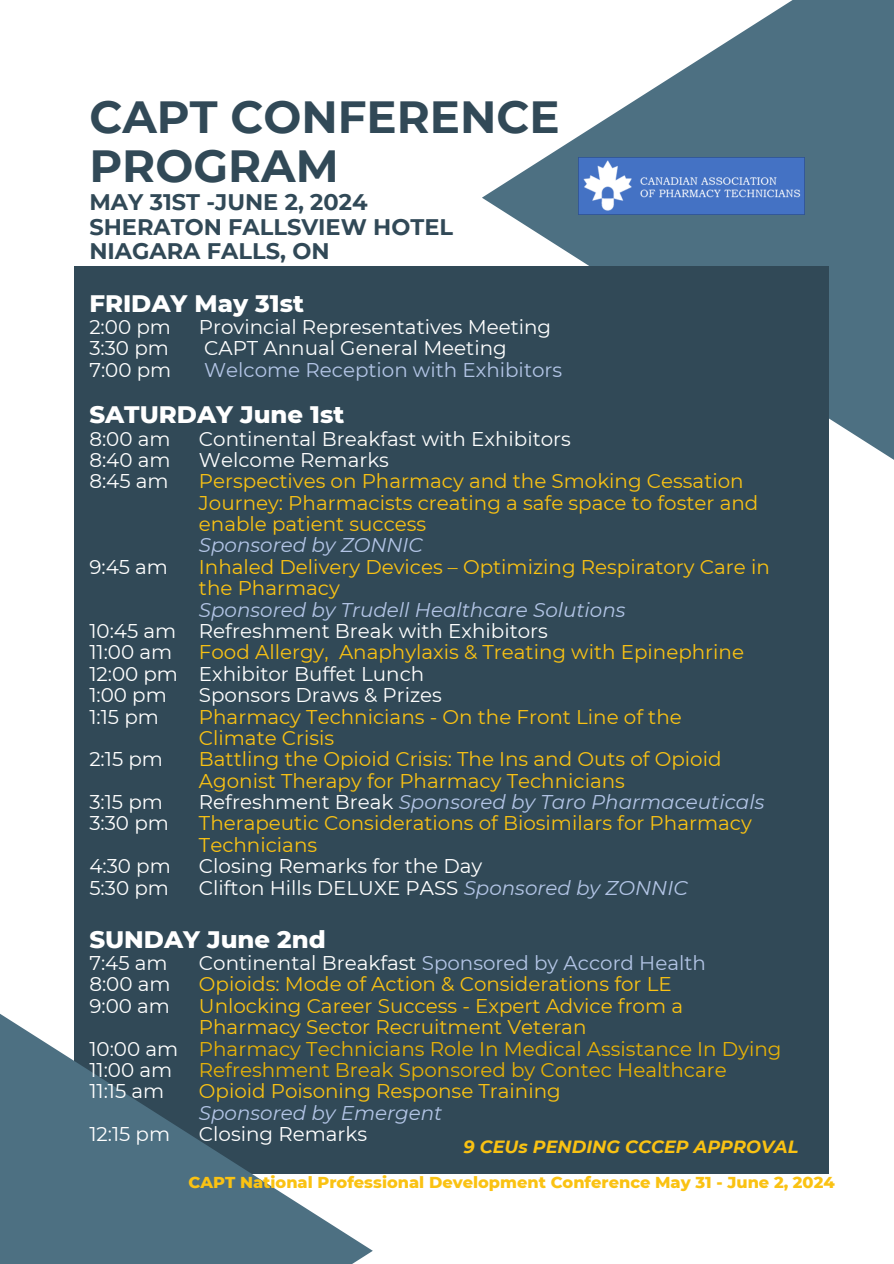
<style>
.page{position:relative;width:894px;height:1264px;background:#fff}
.page>*{position:absolute;margin:0;border:0;box-sizing:border-box;transform-origin:0 0}
.t1{font:700 45px/49.9px "Montserrat";color:#314957}
.t2{font:800 24.3px "Montserrat";color:#fff}
.t3{font:700 22.5px/24.5px "Montserrat";color:#314957}
.t4{font:19.8px/21.3px "Montserrat";color:#fac213}
.t5{font:19.8px/21.3px "Montserrat";color:#fff}
.t6{font:italic 700 17.7px "Montserrat";color:#fac213}
.t7{font:800 16.2px "Montserrat";color:#fac213}
.s1{color:#b3c5e6}
.s2{color:#fff}
.s3{font-style:italic;color:#b3c5e6}
.s4{color:#e8b207}
</style>
<div class="page">
<svg style="left:482px;top:0;width:411px;height:485px;fill:#4d7082"></svg>
<div style="left:74px;top:266px;width:754px;height:907px;background:#314957"></div>
<svg style="left:0;top:1014px;width:373px;height:249px;fill:#4d7082"></svg>
<img style="left:578px;top:157px;width:226px;height:58px">
<p class="t1" style="left:89px;top:91px;width:471px">CAPT CONFERENCE<br>PROGRAM</p>
<p class="t3" style="left:89px;top:190px;width:365px">MAY 31ST -JUNE 2, 2024<br>SHERATON FALLSVIEW HOTEL<br>NIAGARA FALLS, ON</p>
<h1 class="t2" style="left:89px;top:288px;width:216px">FRIDAY May 31st</h1>
<h1 class="t5" style="left:89px;top:316px;width:83px">2:00 pm<br>3:30 pm<br>7:00 pm</h1>
<h2 class="t2" style="left:89px;top:399px;width:256px">SATURDAY June 1st</h2>
<h2 class="t5" style="left:89px;top:428px;width:83px;text-align:justify">8:00 am 8:40 am 8:45 am</h2>
<h3 class="t5" style="left:199px;top:316px;width:364px">Provincial Representatives Meeting<br>CAPT Annual General Meeting<br><span class="s1">Welcome Reception with Exhibitors</span></h3>
<h3 class="t4" style="left:199px;top:428px;width:560px"><span class="s2">Continental Breakfast with Exhibitors<br>Welcome Remarks<br></span>Perspectives on Pharmacy and the Smoking Cessation Journey: Pharmacists creating a safe space to foster and enable patient success</h3>
<h3 class="t4" style="left:199px;top:534px;width:572px"><span class="s3">Sponsored by ZONNIC<br></span>Inhaled Delivery Devices – Optimizing Respiratory Care in the Pharmacy<br><span class="s3">Sponsored by Trudell Healthcare Solutions<br></span><span class="s2">Refreshment Break with Exhibitors<br></span>Food Allergy, Anaphylaxis &amp; Treating with Epinephrine <span class="s2">Exhibitor Buffet Lunch<br>Sponsors Draws &amp; Prizes<br></span>Pharmacy Technicians - On the Front Line of the<br>Climate Crisis<br>Battling the Opioid Crisis: The Ins and Outs of Opioid Agonist Therapy for Pharmacy Technicians<br><span class="s2">Refreshment Break</span> <span class="s3">Sponsored by Taro Pharmaceuticals </span>Therapeutic Considerations of Biosimilars for Pharmacy Technicians<br><span class="s2">Closing Remarks for the Day<br>Clifton Hills DELUXE PASS</span> <span class="s3">Sponsored by ZONNIC</span></h3>
<h2 class="t5" style="left:89px;top:556px;width:80px">9:45 am</h2>
<h3 class="t5" style="left:89px;top:620px;width:90px">10:45 am<br>11:00 am<br>12:00 pm<br>1:00 pm<br>1:15 pm</h3>
<h3 class="t5" style="left:89px;top:748px;width:75px">2:15 pm</h3>
<h3 class="t5" style="left:89px;top:791px;width:81px">3:15 pm<br>3:30 pm</h3>
<h3 class="t5" style="left:89px;top:855px;width:83px">4:30 pm<br>5:30 pm</h3>
<h3 class="t2" style="left:89px;top:924px;width:238px">SUNDAY June 2nd</h3>
<h3 class="t5" style="left:89px;top:952px;width:83px">7:45 am<br>8:00 am<br>9:00 am</h3>
<h2 class="t5" style="left:89px;top:1037px;width:90px">10:00 am<br>11:00 am<br>11:15 am</h2>
<h2 class="t5" style="left:89px;top:1123px;width:82px">12:15 pm</h2>
<h3 class="t7" style="left:188px;top:1172px;width:647px">CAPT National Professional Development Conference May 31 - June 2, 2024</h3>
<h3 class="t4" style="left:199px;top:952px;width:508px"><span class="s2">Continental Breakfast</span> <span class="s1">Sponsored by Accord Health<br></span>Opioids: Mode of Action &amp; Considerations for LE</h3>
<h3 class="t4" style="left:199px;top:995px;width:584px">Unlocking Career Success - Expert Advice from a Pharmacy Sector Recruitment Veteran<br><span class="s4">Pharmacy Technicians Role In Medical Assistance In Dying Refreshment Break Sponsored by Contec Healthcare </span>Opioid Poisoning Response Training<br><span class="s3">Sponsored by Emergent<br></span><span class="s2">Closing Remarks</span></h3>
<p class="t6" style="left:463px;top:1135px;width:336px">9 CEUs PENDING CCCEP APPROVAL</p>
</div>
